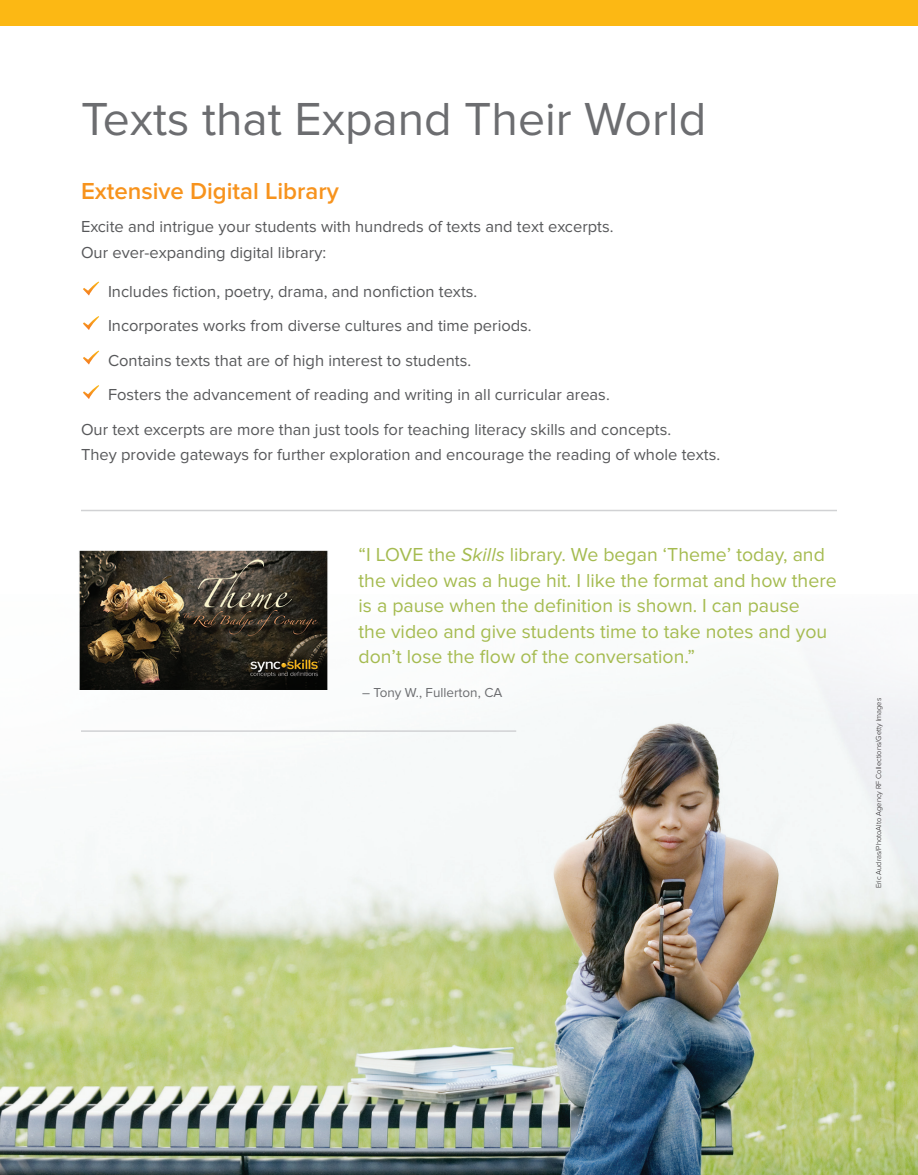
<style>
.page{position:relative;width:918px;height:1175px;background:#fff}
.page>*{position:absolute;margin:0;border:0;box-sizing:border-box;transform-origin:0 0}
.t1{font:48px "Proxima Nova";color:#6c6d70}
.t2{font:600 24px "Proxima Nova";color:#f7931d}
.t3{font:19.5px/25.5px "Proxima Nova";color:#a5bb50}
.t4{font:16.5px/25.5px "Proxima Nova";color:#57585a}
.t5{font:13.5px "Proxima Nova";color:#6c6d70}
.t6{font:300 7.5px "Proxima Nova";color:#231f20}
.s1{font-style:italic}
</style>
<div class="page">
<img style="left:0;top:661px;width:918px;height:513px">
<svg style="left:83px;top:281px;width:16px;height:14px"></svg>
<svg style="left:83px;top:316px;width:16px;height:14px"></svg>
<svg style="left:83px;top:350px;width:16px;height:14px"></svg>
<svg style="left:83px;top:385px;width:16px;height:14px"></svg>
<div style="left:0;top:0;width:918px;height:25px;background:#fcb814"></div>
<img style="left:79px;top:550px;width:250px;height:139px">
<hr style="left:81px;top:510px;width:756px;height:1px;background:#d1d2d4">
<hr style="left:81px;top:730px;width:435px;height:2px;background:#d1d2d4">
<h1 class="t1" style="left:81px;top:91px;width:627px">Texts that Expand Their World</h1>
<h2 class="t2" style="left:81px;top:177px;width:259px">Extensive Digital Library</h2>
<p class="t4" style="left:81px;top:214px;width:534px">Excite and intrigue your students with hundreds of texts and text excerpts.<br>Our ever-expanding digital library:</p>
<p class="t4" style="left:108px;top:279px;width:371px">Includes fiction, poetry, drama, and nonfiction texts.</p>
<p class="t4" style="left:108px;top:313px;width:425px">Incorporates works from diverse cultures and time periods.</p>
<p class="t4" style="left:108px;top:348px;width:365px">Contains texts that are of high interest to students.</p>
<p class="t4" style="left:108px;top:382px;width:503px">Fosters the advancement of reading and writing in all curricular areas.</p>
<p class="t4" style="left:81px;top:417px;width:592px">Our text excerpts are more than just tools for teaching literacy skills and concepts.</p>
<p class="t4" style="left:81px;top:442px;width:641px">They provide gateways for further exploration and encourage the reading of whole texts.</p>
<p class="t3" style="left:359px;top:542px;width:480px">“I LOVE the <span class="s1">Skills</span> library. We began ‘Theme’ today, and the video was a huge hit. I like the format and how there is a pause when the definition is shown. I can pause<br>the video and give students time to take notes and you don’t lose the flow of the conversation.”</p>
<p class="t5" style="left:362px;top:684px;width:142px">– Tony W., Fullerton, CA</p>
<p class="t6" style="left:874px;top:888px;width:192px;rotate:-90deg">Eric Audras/PhotoAlto Agency RF Collections/Getty Images</p>
</div>
